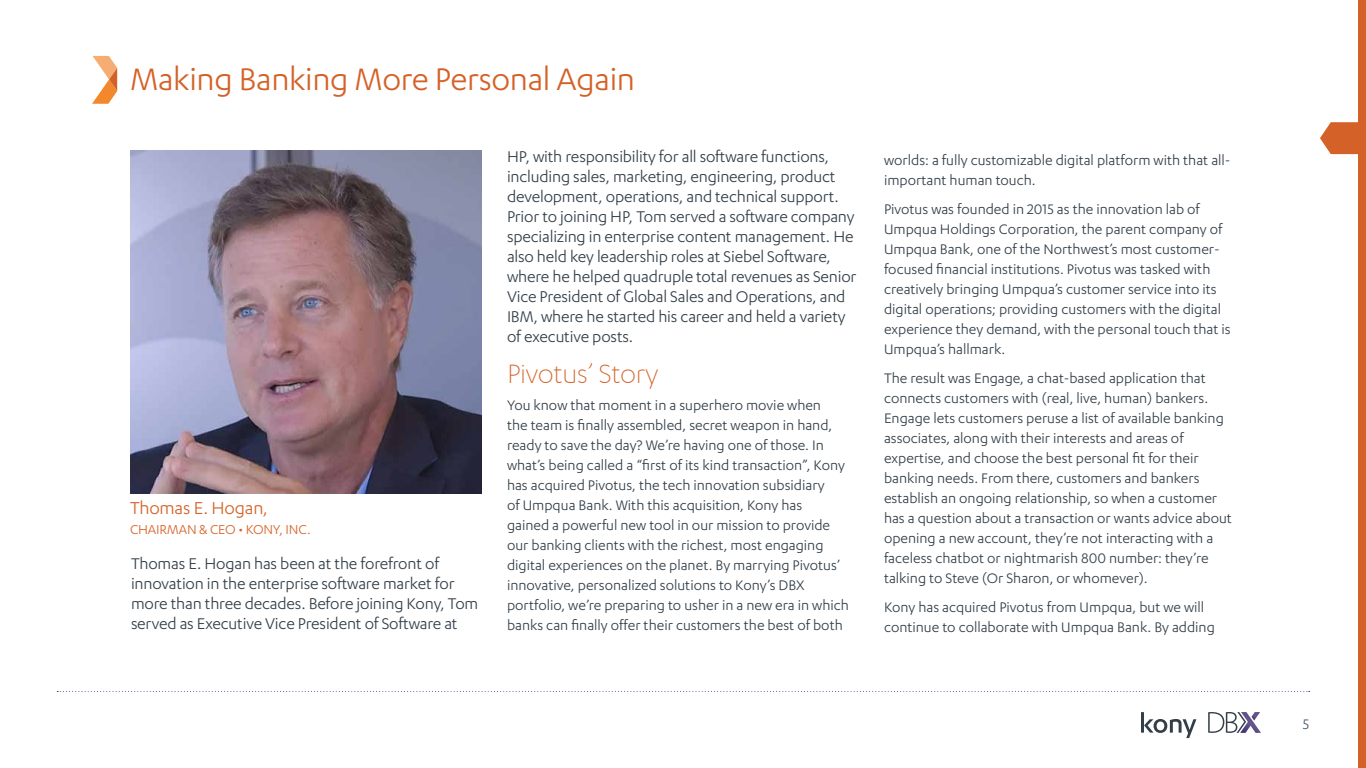
<style>
.page{position:relative;width:1366px;height:768px;background:#fff}
.page>*{position:absolute;margin:0;border:0;box-sizing:border-box;transform-origin:0 0}
.t1{font:36px "Karbon";letter-spacing:-.01em;color:#d46228}
.t2{font:300 31px "Karbon";letter-spacing:-.01em;color:#d46228}
.t3{font:20px "Karbon";letter-spacing:-.01em;color:#d56227}
.t4{font:18px/20px "Karbon";letter-spacing:-.01em;color:#323e48}
.t5{font:16px/20px "Karbon";color:#323e48}
.t6{font:16px "Karbon";color:#415465}
.t7{font:15px "Karbon";letter-spacing:-.01em;color:#d56227}
</style>
<div class="page">
<svg style="left:92px;top:56px;width:25px;height:48px"></svg>
<img style="left:130px;top:150px;width:352px;height:343px">
<svg style="left:1320px;top:122px;width:38px;height:32px"></svg>
<svg style="left:1141px;top:712px;width:55px;height:26px"></svg>
<svg style="left:1208px;top:712px;width:53px;height:21px"></svg>
<svg style="left:57px;top:691px;width:1253px;height:1px"></svg>
<div style="left:1358px;top:0;width:8px;height:768px;background:#d46228"></div>
<h1 class="t1" style="left:130px;top:61px;width:506px">Making Banking More Personal Again</h1>
<p class="t3" style="left:130px;top:498px;width:140px">Thomas E. Hogan,</p>
<p class="t7" style="left:130px;top:522px;width:182px">CHAIRMAN &amp; CEO • KONY, INC.</p>
<p class="t4" style="left:131px;top:553px;width:349px">Thomas E. Hogan has been at the forefront of innovation in the enterprise software market for more than three decades. Before joining Kony, Tom served as Executive Vice President of Software at</p>
<p class="t4" style="left:507px;top:147px;width:351px">HP, with responsibility for all software functions, including sales, marketing, engineering, product development, operations, and technical support.<br>Prior to joining HP, Tom served a software company specializing in enterprise content management. He also held key leadership roles at Siebel Software, where he helped quadruple total revenues as Senior Vice President of Global Sales and Operations, and IBM, where he started his career and held a variety of executive posts.</p>
<p class="t5" style="left:884px;top:150px;width:348px">worlds: a fully customizable digital platform with that all&shy;important human touch.</p>
<p class="t5" style="left:884px;top:199px;width:348px">Pivotus was founded in 2015 as the innovation lab of Umpqua Holdings Corporation, the parent company of Umpqua Bank, one of the Northwest’s most customer&shy;focused financial institutions. Pivotus was tasked with creatively bringing Umpqua’s customer service into its digital operations; providing customers with the digital experience they demand, with the personal touch that is Umpqua’s hallmark.</p>
<p class="t5" style="left:884px;top:368px;width:349px">The result was Engage, a chat-based application that connects customers with (real, live, human) bankers.<br>Engage lets customers peruse a list of available banking associates, along with their interests and areas of expertise, and choose the best personal fit for their banking needs. From there, customers and bankers establish an ongoing relationship, so when a customer has a question about a transaction or wants advice about opening a new account, they’re not interacting with a faceless chatbot or nightmarish 800 number: they’re talking to Steve (Or Sharon, or whomever).</p>
<p class="t5" style="left:884px;top:597px;width:332px">Kony has acquired Pivotus from Umpqua, but we will continue to collaborate with Umpqua Bank. By adding</p>
<h2 class="t2" style="left:507px;top:359px;width:153px">Pivotus’ Story</h2>
<p class="t5" style="left:507px;top:395px;width:343px">You know that moment in a superhero movie when<br>the team is finally assembled, secret weapon in hand, ready to save the day? We’re having one of those. In what’s being called a “first of its kind transaction”, Kony has acquired Pivotus, the tech innovation subsidiary<br>of Umpqua Bank. With this acquisition, Kony has<br>gained a powerful new tool in our mission to provide our banking clients with the richest, most engaging digital experiences on the planet. By marrying Pivotus’ innovative, personalized solutions to Kony’s DBX portfolio, we’re preparing to usher in a new era in which banks can finally offer their customers the best of both</p>
<p class="t6" style="left:1303px;top:716px;width:8px">5</p>
</div>
